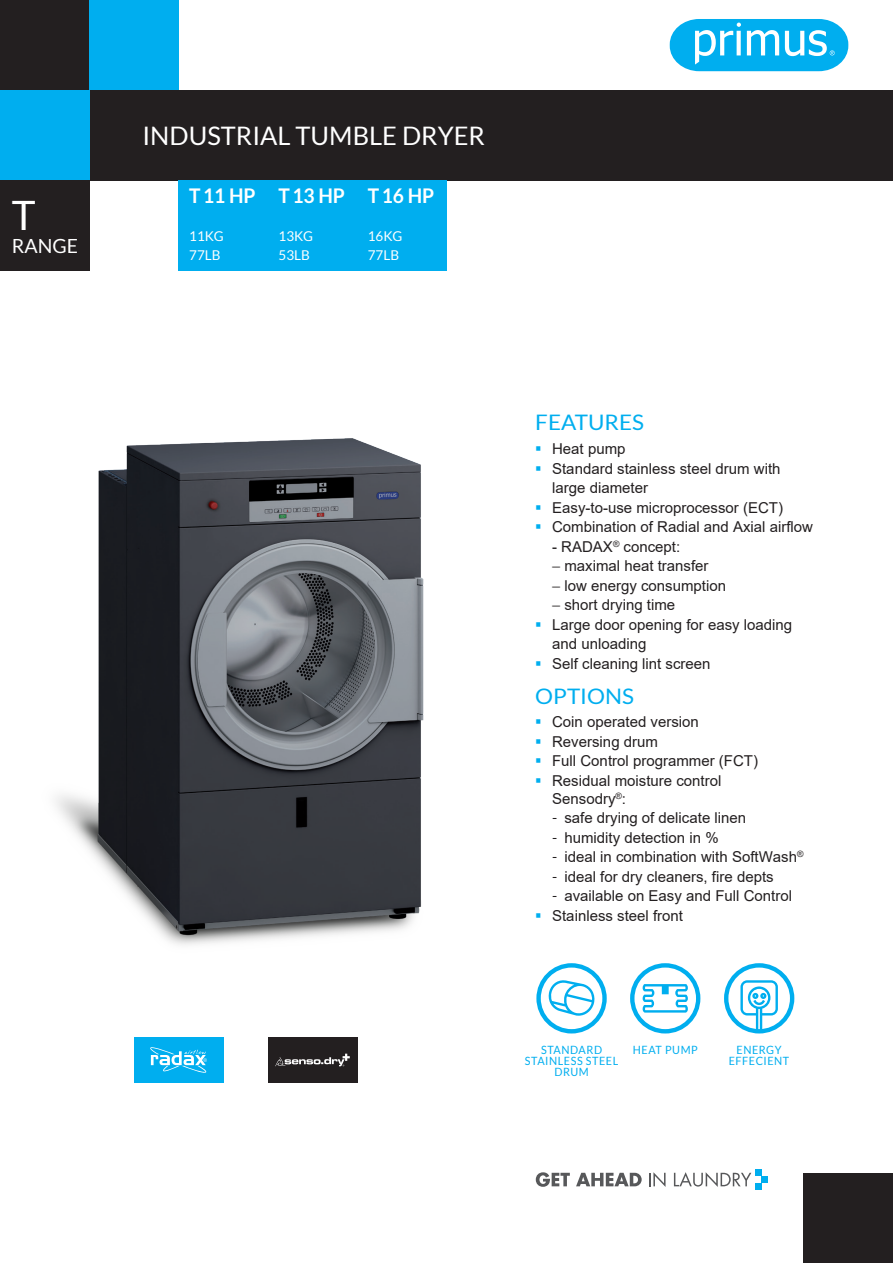
<style>
.page{position:relative;width:893px;height:1263px;background:#fff}
.page>*{position:absolute;margin:0;border:0;box-sizing:border-box;transform-origin:0 0}
.t1{font:40.5px "Lato";color:#fff}
.t2{font:25.5px "Lato";color:#fff}
.features_options{font:21.3px "Lato";color:#00aeef;scale:1.05 1}
.t3{font:700 20.25px "Lato";color:#fff;scale:.95 1}
.t4{font:19.5px "Lato";color:#fff}
.t5{font:15px/19.5px "Arial";color:#231f20}
.t6{font:13.5px "Lato";color:#fff}
.symboly{font:11.4px "Lato";letter-spacing:.05em;color:#00aeef;scale:.95 1}
.s1{color:#00aeef}
.s2{font-family:"Lato"}
</style>
<div class="page">
<div style="left:0;top:0;width:101px;height:102px;background:#231f20"></div>
<div style="left:0;top:90px;width:893px;height:90px;background:#231f20"></div>
<div style="left:0;top:90px;width:89px;height:90px;background:#00aeef"></div>
<div style="left:89px;top:0;width:90px;height:90px;background:#00aeef"></div>
<svg style="left:670px;top:19px;width:178px;height:52px"></svg>
<svg style="left:536px;top:1172px;width:34px;height:15px"></svg>
<svg style="left:576px;top:1173px;width:66px;height:13px"></svg>
<svg style="left:649px;top:1172px;width:16px;height:15px"></svg>
<svg style="left:674px;top:1172px;width:77px;height:15px"></svg>
<div style="left:761px;top:1176px;width:7px;height:7px;background:#00aeef"></div>
<div style="left:755px;top:1183px;width:6px;height:7px;background:#00aeef"></div>
<div style="left:755px;top:1169px;width:6px;height:7px;background:#00aeef"></div>
<div style="left:804px;top:1173px;width:89px;height:90px;background:#231f20"></div>
<div style="left:268px;top:180px;width:89px;height:91px;background:#00aeef"></div>
<div style="left:179px;top:180px;width:89px;height:91px;background:#00aeef"></div>
<div style="left:357px;top:180px;width:89px;height:91px;background:#00aeef"></div>
<div style="left:134px;top:1037px;width:89px;height:45px;background:#00aeef"></div>
<svg style="left:150px;top:1047px;width:57px;height:26px"></svg>
<div style="left:268px;top:1037px;width:89px;height:45px;background:#231f20"></div>
<svg style="left:275px;top:1054px;width:75px;height:13px"></svg>
<svg style="left:724px;top:963px;width:70px;height:70px"></svg>
<svg style="left:536px;top:963px;width:71px;height:70px"></svg>
<img style="left:56px;top:438px;width:368px;height:507px">
<svg style="left:630px;top:963px;width:70px;height:70px"></svg>
<div style="left:0;top:180px;width:89px;height:90px;background:#231f20"></div>
<p class="t1" style="left:12px;top:193px;width:25px">T</p>
<p class="t4" style="left:12px;top:235px;width:68px">RANGE</p>
<p class="t2" style="left:142px;top:122px;width:344px">INDUSTRIAL TUMBLE DRYER</p>
<p class="t3" style="left:189px;top:184px;width:71px">T11 HP</p>
<p class="t6" style="left:189px;top:229px;width:36px">11KG</p>
<p class="t6" style="left:189px;top:248px;width:33px">77LB</p>
<p class="t3" style="left:279px;top:184px;width:71px">T13 HP</p>
<p class="t6" style="left:279px;top:229px;width:36px">13KG</p>
<p class="t6" style="left:279px;top:248px;width:33px">53LB</p>
<p class="t3" style="left:368px;top:184px;width:71px">T16 HP</p>
<p class="t6" style="left:368px;top:229px;width:36px">16KG</p>
<p class="t6" style="left:368px;top:248px;width:33px">77LB</p>
<p class="features_options" style="left:535px;top:411px;width:105px">FEATURES</p>
<p class="t5" style="left:535px;top:439px;width:92px"><span class="s1">▪</span> Heat pump</p>
<p class="t5" style="left:552px;top:459px;width:230px;text-indent:-17px"><span class="s1">▪</span> Standard stainless steel drum with large diameter</p>
<p class="t5" style="left:535px;top:498px;width:249px"><span class="s1">▪</span> Easy-to-use microprocessor (ECT)</p>
<p class="t5" style="left:535px;top:517px;width:279px"><span class="s1">▪</span> Combination of Radial and Axial airflow</p>
<p class="t5" style="left:552px;top:537px;width:175px">- RADAX<sup>®</sup> concept:<br>− maximal heat transfer<br>− low energy consumption − short drying time</p>
<p class="t5" style="left:552px;top:615px;width:242px;text-indent:-17px"><span class="s1">▪</span> Large door opening for easy loading and unloading</p>
<p class="t5" style="left:535px;top:654px;width:177px"><span class="s1">▪</span> Self cleaning lint screen</p>
<p class="features_options" style="left:535px;top:684px;width:96px">OPTIONS</p>
<p class="t5" style="left:535px;top:712px;width:165px"><span class="s1">▪</span> Coin operated version</p>
<p class="t5" style="left:535px;top:732px;width:124px"><span class="s1">▪</span> Reversing drum</p>
<p class="t5" style="left:535px;top:751px;width:224px"><span class="s1">▪</span> Full Control programmer (FCT)</p>
<p class="t5" style="left:552px;top:771px;width:171px;line-height:18px;text-indent:-17px"><span class="s1">▪</span> Residual moisture control<br>Sensodry<sup>®</sup>:</p>
<p class="t5" style="left:552px;top:808px;width:196px"><span class="s2">-</span> safe drying of delicate linen</p>
<p class="t5" style="left:552px;top:828px;width:168px"><span class="s2">-</span> humidity detection in %</p>
<p class="t5" style="left:552px;top:847px;width:253px"><span class="s2">-</span> ideal in combination with SoftWash<sup>®</sup></p>
<p class="t5" style="left:552px;top:867px;width:223px"><span class="s2">-</span> ideal for dry cleaners, fire depts</p>
<p class="t5" style="left:552px;top:886px;width:241px"><span class="s2">-</span> available on Easy and Full Control</p>
<p class="t5" style="left:535px;top:906px;width:149px"><span class="s1">▪</span> Stainless steel front</p>
<p class="symboly" style="left:541px;top:1044px;width:66px">STANDARD</p>
<p class="symboly" style="left:525px;top:1054px;width:100px">STAINLESS STEEL</p>
<p class="symboly" style="left:554px;top:1065px;width:38px">DRUM</p>
<p class="symboly" style="left:633px;top:1043px;width:70px">HEAT PUMP</p>
<p class="symboly" style="left:737px;top:1043px;width:49px">ENERGY</p>
<p class="symboly" style="left:729px;top:1054px;width:65px">EFFECIENT</p>
</div>
